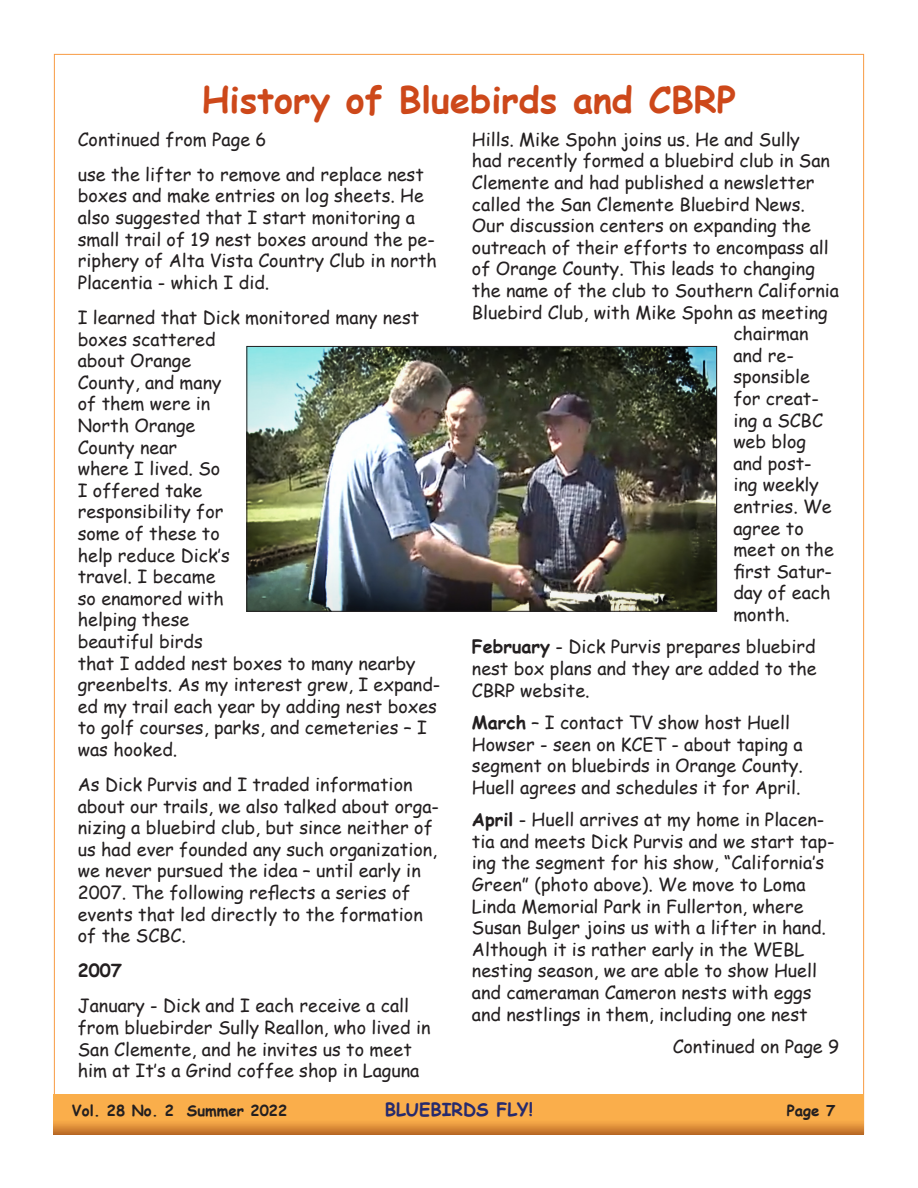
<style>
.page{position:relative;width:918px;height:1188px;background:#fff}
.page>*{position:absolute;margin:0;border:0;box-sizing:border-box;transform-origin:0 0}
.t1{font:700 36px "Comic Sans MS";color:#cd481a}
.t2{font:18px/21.6px "Comic Sans MS";color:#231f20}
.t3{font:700 18px "Comic Sans MS";color:#262a6e}
.t4{font:700 18px "Comic Sans MS";color:#231f20}
.t5{font:700 15px "Comic Sans MS";color:#231f20}
.s1{font-weight:700}
</style>
<div class="page">
<svg style="left:54px;top:1095px;width:809px;height:40px;background:#eda043"></svg>
<img style="left:248px;top:348px;width:467px;height:262px">
<div style="left:246px;top:346px;width:471px;height:266px;border:1px solid #231f20"></div>
<p class="t1" style="left:202px;top:73px;width:535px">History of Bluebirds and CBRP</p>
<p class="t2" style="left:78px;top:128px;width:190px">Continued from Page 6</p>
<p class="t2" style="left:78px;top:163px;width:361px">use the lifter to remove and replace nest boxes and make entries on log sheets. He also suggested that I start monitoring a small trail of 19 nest boxes around the pe&shy;riphery of Alta Vista Country Club in north Placentia - which I did.</p>
<p class="t2" style="left:78px;top:306px;width:364px">I learned that Dick monitored many nest boxes scattered<br>about Orange<br>County, and many<br>of them were in<br>North Orange<br>County near<br>where I lived. So<br>I offered take<br>responsibility for<br>some of these to<br>help reduce Dick’s<br>travel. I became<br>so enamored with<br>helping these<br>beautiful birds<br>that I added nest boxes to many nearby greenbelts. As my interest grew, I expand&shy;ed my trail each year by adding nest boxes to golf courses, parks, and cemeteries – I was hooked.</p>
<p class="t2" style="left:78px;top:773px;width:363px">As Dick Purvis and I traded information about our trails, we also talked about orga&shy;nizing a bluebird club, but since neither of us had ever founded any such organization, we never pursued the idea – until early in 2007. The following reflects a series of events that led directly to the formation of the SCBC.</p>
<p class="t4" style="left:78px;top:958px;width:45px">2007</p>
<p class="t2" style="left:78px;top:995px;width:354px">January - Dick and I each receive a call from bluebirder Sully Reallon, who lived in San Clemente, and he invites us to meet him at It’s a Grind coffee shop in Laguna</p>
<p class="t2" style="left:472px;top:128px;width:330px">Hills. Mike Spohn joins us. He and Sully</p>
<p class="t2" style="left:472px;top:149px;width:360px">had recently formed a bluebird club in San</p>
<p class="t2" style="left:472px;top:171px;width:344px">Clemente and had published a newsletter</p>
<p class="t2" style="left:472px;top:193px;width:334px">called the San Clemente Bluebird News.</p>
<p class="t2" style="left:472px;top:214px;width:340px">Our discussion centers on expanding the</p>
<p class="t2" style="left:472px;top:236px;width:358px">outreach of their efforts to encompass all</p>
<p class="t2" style="left:472px;top:257px;width:344px">of Orange County. This leads to changing</p>
<p class="t2" style="left:472px;top:279px;width:369px">the name of the club to Southern California</p>
<p class="t2" style="left:472px;top:301px;width:357px">Bluebird Club, with Mike Spohn as meeting</p>
<p class="t2" style="left:733px;top:322px;width:77px">chairman</p>
<p class="t2" style="left:733px;top:344px;width:62px">and re-</p>
<p class="t2" style="left:733px;top:365px;width:78px">sponsible</p>
<p class="t2" style="left:733px;top:387px;width:87px">for creat-</p>
<p class="t2" style="left:733px;top:409px;width:91px">ing a SCBC</p>
<p class="t2" style="left:733px;top:430px;width:74px">web blog</p>
<p class="t2" style="left:733px;top:452px;width:80px">and post-</p>
<p class="t2" style="left:733px;top:473px;width:87px">ing weekly</p>
<p class="t2" style="left:733px;top:495px;width:100px">entries. We</p>
<p class="t2" style="left:733px;top:517px;width:72px">agree to</p>
<p class="t2" style="left:733px;top:538px;width:102px">meet on the</p>
<p class="t2" style="left:733px;top:560px;width:100px">first Satur-</p>
<p class="t2" style="left:733px;top:581px;width:99px">day of each</p>
<p class="t2" style="left:733px;top:603px;width:58px">month.</p>
<p class="t2" style="left:472px;top:635px;width:346px;text-align:justify"><span class="s1">February</span> - Dick Purvis prepares bluebird nest box plans and they are added to the CBRP website.</p>
<p class="t2" style="left:472px;top:711px;width:333px"><span class="s1">March</span> – I contact TV show host Huell Howser - seen on KCET - about taping a segment on bluebirds in Orange County.<br>Huell agrees and schedules it for April.</p>
<p class="t2" style="left:472px;top:808px;width:364px"><span class="s1">April</span> - Huell arrives at my home in Placen&shy;tia and meets Dick Purvis and we start tap&shy;ing the segment for his show, “California’s Green” (photo above). We move to Loma Linda Memorial Park in Fullerton, where Susan Bulger joins us with a lifter in hand.<br>Although it is rather early in the WEBL nesting season, we are able to show Huell and cameraman Cameron nests with eggs and nestlings in them, including one nest</p>
<p class="t2" style="left:673px;top:1035px;width:168px">Continued on Page 9</p>
<p class="t5" style="left:72px;top:1099px;width:217px">Vol. 28 No. 2 Summer 2022</p>
<p class="t3" style="left:385px;top:1096px;width:150px">BLUEBIRDS FLY!</p>
<p class="t5" style="left:787px;top:1099px;width:50px">Page 7</p>
</div>
